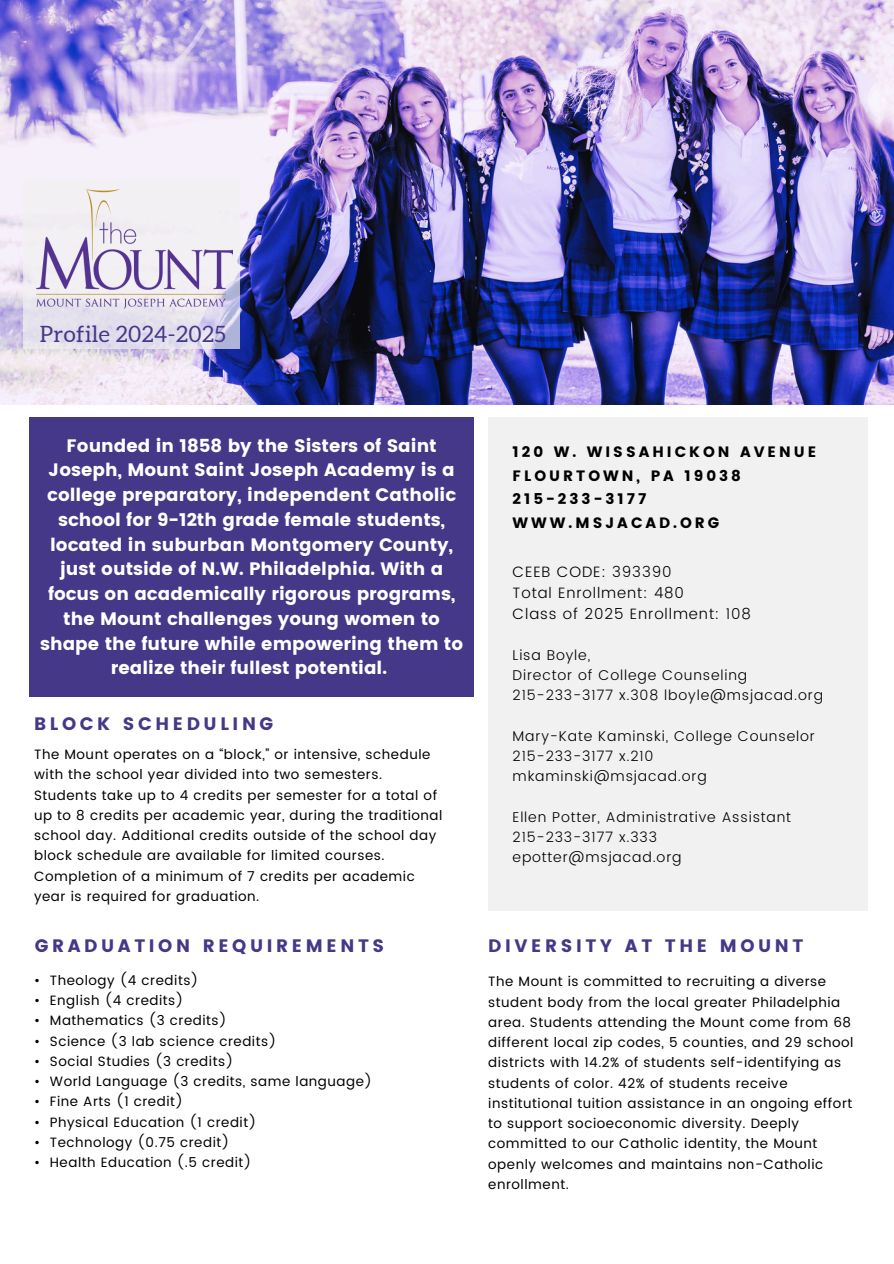
<style>
.page{position:relative;width:894px;height:1264px;background:#fff}
.page>*{position:absolute;margin:0;border:0;box-sizing:border-box;transform-origin:0 0}
.t1{font:22.5px "Aleo";letter-spacing:.02em;color:#463888}
.t2{font:18px/24.8px "Poppins";color:#fff;text-align:center}
.t3{font:18px "Poppins";letter-spacing:.2em;color:#463888}
.t4{font:15px/23.7px "Poppins";letter-spacing:.2em;color:#000}
.t5{font:300 15px "Poppins";letter-spacing:.06em;color:#000}
.t6{font:300 14.25px/20.2px "Poppins";letter-spacing:.06em;color:#000}
.t7{font:13.5px/20.2px "Poppins";letter-spacing:.04em;color:#000}
</style>
<div class="page">
<img style="left:0;top:0;width:893px;height:405px">
<div style="left:488px;top:417px;width:379px;height:493px;background:#f1f1f1"></div>
<div style="left:29px;top:417px;width:444px;height:279px;background:#463888"></div>
<svg style="left:23px;top:179px;width:217px;height:169px;fill:#e6e3ed"></svg>
<img style="left:37px;top:190px;width:195px;height:119px">
<p class="t1" style="left:40px;top:324px;width:187px">Profile 2024-2025</p>
<p class="t2" style="left:40px;top:433px;width:424px">Founded in 1858 by the Sisters of Saint Joseph, Mount Saint Joseph Academy is a college preparatory, independent Catholic school for 9-12th grade female students, located in suburban Montgomery County, just outside of N.W. Philadelphia. With a focus on academically rigorous programs, the Mount challenges young women to shape the future while empowering them to realize their fullest potential.</p>
<h2 class="t3" style="left:34px;top:713px;width:241px">BLOCK SCHEDULING</h2>
<h2 class="t7" style="left:34px;top:744px;width:410px">The Mount operates on a “block,” or intensive, schedule with the school year divided into two semesters.<br>Students take up to 4 credits per semester for a total of up to 8 credits per academic year, during the traditional school day. Additional credits outside of the school day block schedule are available for limited courses.<br>Completion of a minimum of 7 credits per academic year is required for graduation.</h2>
<h2 class="t3" style="left:35px;top:935px;width:351px">GRADUATION REQUIREMENTS</h2>
<p class="t7" style="left:34px;top:970px;width:8px">•</p>
<p class="t7" style="left:50px;top:970px;width:150px">Theology (4 credits)</p>
<p class="t7" style="left:34px;top:990px;width:8px">•</p>
<p class="t7" style="left:50px;top:990px;width:135px">English (4 credits)</p>
<p class="t7" style="left:34px;top:1010px;width:8px">•</p>
<p class="t7" style="left:50px;top:1010px;width:178px">Mathematics (3 credits)</p>
<p class="t7" style="left:34px;top:1030px;width:8px">•</p>
<p class="t7" style="left:50px;top:1030px;width:228px">Science (3 lab science credits)</p>
<p class="t7" style="left:34px;top:1051px;width:8px">•</p>
<p class="t7" style="left:50px;top:1051px;width:185px">Social Studies (3 credits)</p>
<p class="t7" style="left:34px;top:1071px;width:8px">•</p>
<p class="t7" style="left:50px;top:1071px;width:323px">World Language (3 credits, same language)</p>
<p class="t7" style="left:34px;top:1091px;width:8px">•</p>
<p class="t7" style="left:50px;top:1091px;width:135px">Fine Arts (1 credit)</p>
<p class="t7" style="left:34px;top:1111px;width:8px">•</p>
<p class="t7" style="left:50px;top:1111px;width:208px">Physical Education (1 credit)</p>
<p class="t7" style="left:34px;top:1132px;width:8px">•</p>
<p class="t7" style="left:50px;top:1132px;width:181px">Technology (0.75 credit)</p>
<p class="t7" style="left:34px;top:1152px;width:8px">•</p>
<p class="t7" style="left:50px;top:1152px;width:203px">Health Education (.5 credit)</p>
<p class="t4" style="left:512px;top:440px;width:305px">120 W. WISSAHICKON AVENUE<br>FLOURTOWN, PA 19038<br>215-233-3177<br>WWW.MSJACAD.ORG</p>
<h1 class="t5" style="left:512px;top:562px;width:160px">CEEB CODE: 393390</h1>
<h3 class="t5" style="left:512px;top:584px;width:173px">Total Enrollment: 480</h3>
<h2 class="t5" style="left:512px;top:605px;width:240px">Class of 2025 Enrollment: 108</h2>
<p class="t6" style="left:512px;top:645px;width:79px">Lisa Boyle,</p>
<h4 class="t6" style="left:512px;top:665px;width:236px">Director of College Counseling</h4>
<p class="t6" style="left:512px;top:685px;width:312px">215-233-3177 x.308 lboyle@msjacad.org</p>
<p class="t6" style="left:512px;top:726px;width:303px">Mary-Kate Kaminski, College Counselor</p>
<p class="t6" style="left:512px;top:746px;width:196px">215-233-3177 x.210 mkaminski@msjacad.org</p>
<p class="t6" style="left:512px;top:807px;width:280px">Ellen Potter, Administrative Assistant</p>
<p class="t6" style="left:512px;top:827px;width:146px">215-233-3177 x.333</p>
<p class="t6" style="left:512px;top:847px;width:170px">epotter@msjacad.org</p>
<p class="t3" style="left:488px;top:935px;width:317px">DIVERSITY AT THE MOUNT</p>
<p class="t7" style="left:488px;top:971px;width:367px">The Mount is committed to recruiting a diverse student body from the local greater Philadelphia area. Students attending the Mount come from 68 different local zip codes, 5 counties, and 29 school districts with 14.2% of students self-identifying as students of color. 42% of students receive institutional tuition assistance in an ongoing effort to support socioeconomic diversity. Deeply committed to our Catholic identity, the Mount openly welcomes and maintains non-Catholic enrollment.</p>
</div>
